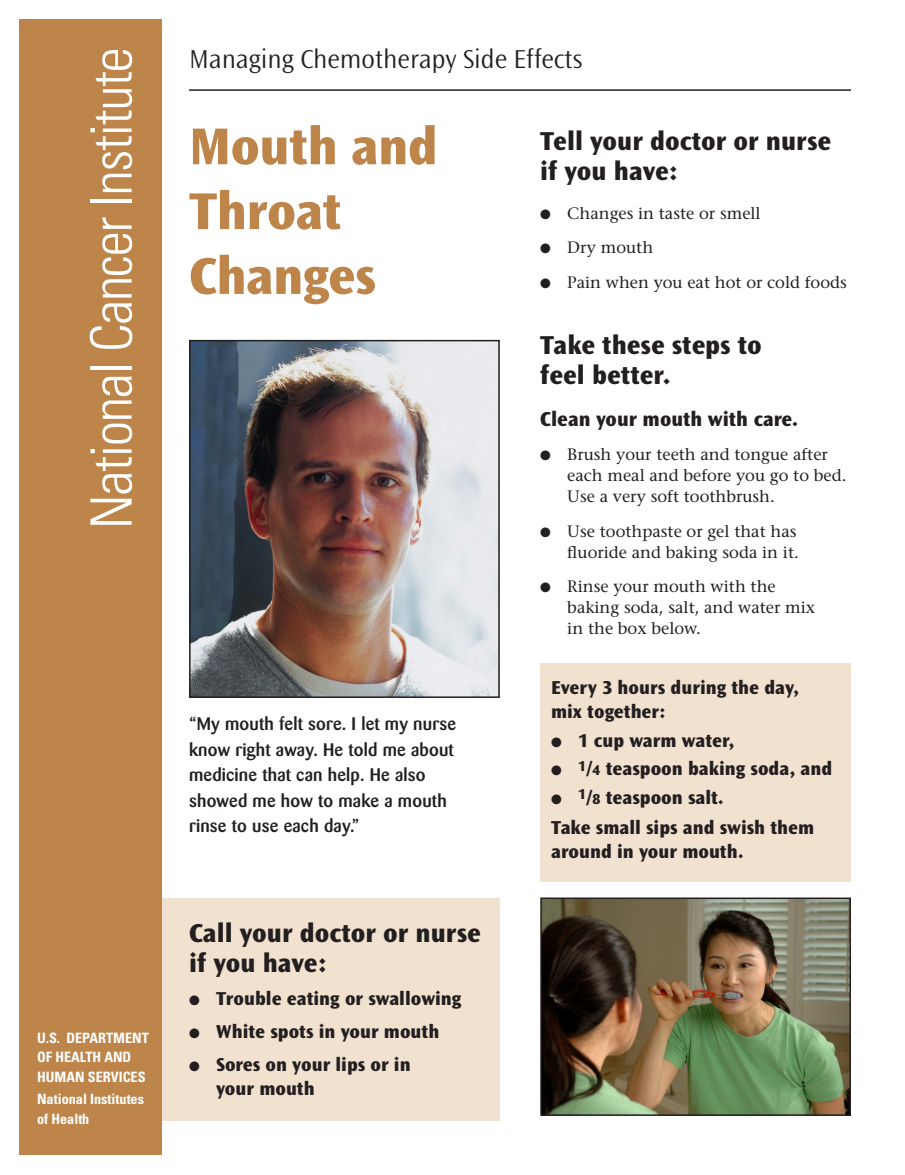
<style>
.page{position:relative;width:905px;height:1175px;background:#fff}
.page>*{position:absolute;margin:0;border:0;box-sizing:border-box;transform-origin:0 0}
.t1{font:300 condensed 57px "Univers";letter-spacing:-.025em;color:#fff}
.t2{font:800 54px/64.8px "Ocean Sans";letter-spacing:-.01em;color:#be854b}
.sub_a{font:800 27px/30px "Ocean Sans";color:#231f20}
.t3{font:300 27px "Ocean Sans";color:#231f20}
.sub_b{font:800 21px "Ocean Sans";color:#231f20}
.sidebar_bullets{font:800 19.5px/24px "Ocean Sans";color:#231f20}
.sidebar{font:800 19.5px/24px "Ocean Sans";color:#231f20}
.quote{font:500 18px/25.5px "Barmeno";letter-spacing:.01em;color:#231f20}
.bullets{font:16.5px/21px "Stone Serif";color:#231f20}
.t4{font:700 condensed 14.25px/19.5px "Univers";color:#fff}
.s1{font-size:15px}
</style>
<div class="page">
<div style="left:147px;top:898px;width:353px;height:222px;background:#f1e1cf"></div>
<div style="left:540px;top:663px;width:310px;height:218px;background:#f1e1cf"></div>
<div style="left:20px;top:19px;width:142px;height:1135px;background:#be854b"></div>
<hr style="left:189px;top:89px;width:661px;height:2px;background:#231f20">
<img style="left:192px;top:343px;width:305px;height:352px">
<div style="left:189px;top:340px;width:311px;height:358px;border:2px solid #231f20"></div>
<img style="left:543px;top:900px;width:304px;height:212px">
<div style="left:540px;top:897px;width:310px;height:218px;border:2px solid #231f20"></div>
<p class="t1" style="left:77px;top:529px;width:483px;rotate:-90deg">National Cancer Institute</p>
<p class="t4" style="left:37px;top:1028px;width:113px">U.S. DEPARTMENT<br>OF HEALTH AND<br>HUMAN SERVICES</p>
<p class="t4" style="left:37px;top:1089px;width:108px">NATIONAL INSTITUTES</p>
<p class="t4" style="left:37px;top:1109px;width:54px">OF HEALTH</p>
<p class="t3" style="left:189px;top:44px;width:394px">Managing Chemotherapy Side Effects</p>
<p class="t2" style="left:189px;top:115px;width:250px">Mouth and<br>Throat<br>Changes</p>
<p class="quote" style="left:189px;top:711px;width:268px">“My mouth felt sore. I let my nurse know right away. He told me about medicine that can help. He also showed me how to make a mouth rinse to use each day.”</p>
<p class="sub_a" style="left:189px;top:918px;width:293px">Call your doctor or nurse if you have:</p>
<p class="sidebar_bullets" style="left:189px;top:987px;width:274px">● Trouble eating or swallowing</p>
<p class="sidebar_bullets" style="left:189px;top:1020px;width:252px">● White spots in your mouth</p>
<p class="sidebar_bullets" style="left:216px;top:1053px;width:196px;text-indent:-27px">● Sores on your lips or in your mouth</p>
<p class="sub_a" style="left:540px;top:126px;width:292px">Tell your doctor or nurse if you have:</p>
<p class="bullets" style="left:540px;top:202px;width:222px">● Changes in taste or smell</p>
<p class="bullets" style="left:540px;top:237px;width:114px">● Dry mouth</p>
<p class="bullets" style="left:540px;top:271px;width:308px">● Pain when you eat hot or cold foods</p>
<p class="sub_a" style="left:540px;top:330px;width:223px">Take these steps to feel better.</p>
<p class="sub_b" style="left:540px;top:407px;width:259px">Clean your mouth with care.</p>
<p class="bullets" style="left:567px;top:444px;width:281px;text-indent:-27px">● Brush your teeth and tongue after each meal and before you go to bed.<br>Use a very soft toothbrush.</p>
<p class="bullets" style="left:540px;top:520px;width:260px;text-align:right">● Use toothpaste or gel that has fluoride and baking soda in it.</p>
<p class="bullets" style="left:567px;top:576px;width:249px;text-indent:-27px">● Rinse your mouth with the baking soda, salt, and water mix in the box below.</p>
<p class="sidebar" style="left:551px;top:676px;width:249px">Every 3 hours during the day, mix together:</p>
<p class="sidebar_bullets" style="left:551px;top:728px;width:185px">● 1 cup warm water,</p>
<p class="sidebar_bullets" style="left:551px;top:757px;width:282px">● <sup>1</sup>/<span class="s1">4</span> teaspoon baking soda, and</p>
<p class="sidebar_bullets" style="left:551px;top:785px;width:174px">● <sup>1</sup>/<span class="s1">8</span> teaspoon salt.</p>
<p class="sidebar" style="left:551px;top:815px;width:265px">Take small sips and swish them around in your mouth.</p>
</div>
